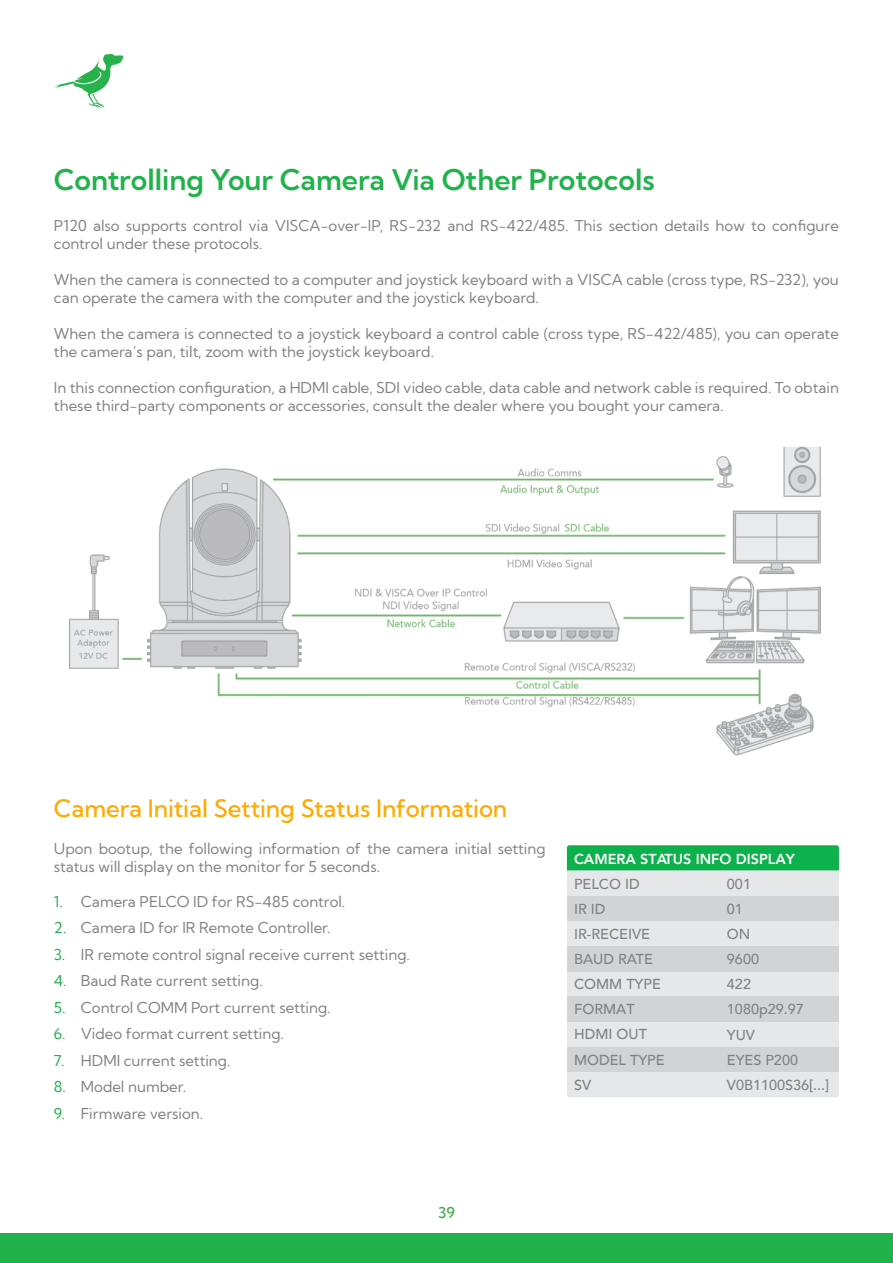
<style>
.page{position:relative;width:893px;height:1263px;background:#fff}
.page>*{position:absolute;margin:0;border:0;box-sizing:border-box;transform-origin:0 0}
.t1{font:28.5px "Kumbh Sans";color:#22b24c}
.t2{font:24px "Kumbh Sans";color:#fa0}
.t3{font:15px/18px "Kumbh Sans";color:#808285}
.t4{font:15px "Kumbh Sans";color:#41ad49}
.t5{font:500 14.4px/25px "Avenir";color:#808285}
.t6{font:800 14.4px "Avenir";color:#fff}
.s1{color:#22b24c}
</style>
<div class="page">
<div style="left:0;top:1233px;width:893px;height:30px;background:#22b24c"></div>
<svg style="left:54px;top:54px;width:69px;height:55px"></svg>
<div style="left:567px;top:1072px;width:272px;height:25px;background:#e6e7e8"></div>
<div style="left:567px;top:971px;width:272px;height:25px;background:#e6e7e8"></div>
<div style="left:567px;top:946px;width:272px;height:25px;background:#d1d3d4"></div>
<div style="left:567px;top:921px;width:272px;height:25px;background:#e6e7e8"></div>
<div style="left:567px;top:896px;width:272px;height:25px;background:#d1d3d4"></div>
<div style="left:567px;top:1047px;width:272px;height:25px;background:#d1d3d4"></div>
<div style="left:567px;top:1022px;width:272px;height:25px;background:#e6e7e8"></div>
<div style="left:567px;top:996px;width:272px;height:26px;background:#d1d3d4"></div>
<div style="left:567px;top:870px;width:272px;height:26px;background:#e6e7e8"></div>
<div style="left:567px;top:845px;width:272px;height:25px;background:#0db14b"></div>
<img style="left:69px;top:446px;width:752px;height:310px">
<h1 class="t1" style="left:54px;top:162px;width:602px">Controlling Your Camera Via Other Protocols</h1>
<p class="t3" style="left:54px;top:217px;width:786px">P120 also supports control via VISCA-over-IP, RS-232 and RS-422/485. This section details how to configure control under these protocols.</p>
<p class="t3" style="left:54px;top:271px;width:786px">When the camera is connected to a computer and joystick keyboard with a VISCA cable (cross type, RS-232), you can operate the camera with the computer and the joystick keyboard.</p>
<p class="t3" style="left:54px;top:325px;width:786px">When the camera is connected to a joystick keyboard a control cable (cross type, RS-422/485), you can operate the camera’s pan, tilt, zoom with the joystick keyboard.</p>
<p class="t3" style="left:54px;top:379px;width:786px">In this connection configuration, a HDMI cable, SDI video cable, data cable and network cable is required. To obtain these third-party components or accessories, consult the dealer where you bought your camera.</p>
<h2 class="t2" style="left:54px;top:793px;width:455px">Camera Initial Setting Status Information</h2>
<p class="t3" style="left:54px;top:839px;width:493px">Upon bootup, the following information of the camera initial setting status will display on the monitor for 5 seconds.</p>
<p class="t3" style="left:54px;top:892px;width:293px"><span class="s1">1.</span> Camera PELCO ID for RS-485 control.</p>
<p class="t3" style="left:54px;top:919px;width:278px"><span class="s1">2.</span> Camera ID for IR Remote Controller.</p>
<p class="t3" style="left:54px;top:945px;width:358px"><span class="s1">3.</span> IR remote control signal receive current setting.</p>
<p class="t3" style="left:54px;top:972px;width:210px"><span class="s1">4.</span> Baud Rate current setting.</p>
<p class="t3" style="left:54px;top:998px;width:278px"><span class="s1">5.</span> Control COMM Port current setting.</p>
<p class="t3" style="left:54px;top:1025px;width:232px"><span class="s1">6.</span> Video format current setting.</p>
<p class="t3" style="left:54px;top:1051px;width:178px"><span class="s1">7.</span> HDMI current setting.</p>
<p class="t3" style="left:54px;top:1078px;width:134px"><span class="s1">8.</span> Model number.</p>
<p class="t3" style="left:54px;top:1104px;width:151px"><span class="s1">9.</span> Firmware version.</p>
<p class="t6" style="left:574px;top:848px;width:222px">CAMERA STATUS INFO DISPLAY</p>
<p class="t5" style="left:574px;top:871px;width:92px">PELCO ID<br>IR ID<br>IR-RECEIVE<br>BAUD RATE<br>COMM TYPE<br>FORMAT<br>HDMI OUT<br>MODEL TYPE<br>SV</p>
<p class="t5" style="left:727px;top:871px;width:104px">001<br>01<br>ON<br>9600<br>422<br>1080p29.97<br>YUV<br>EYES P200<br>V0B1100S36[...]</p>
<p class="t4" style="left:438px;top:1203px;width:18px">39</p>
</div>
